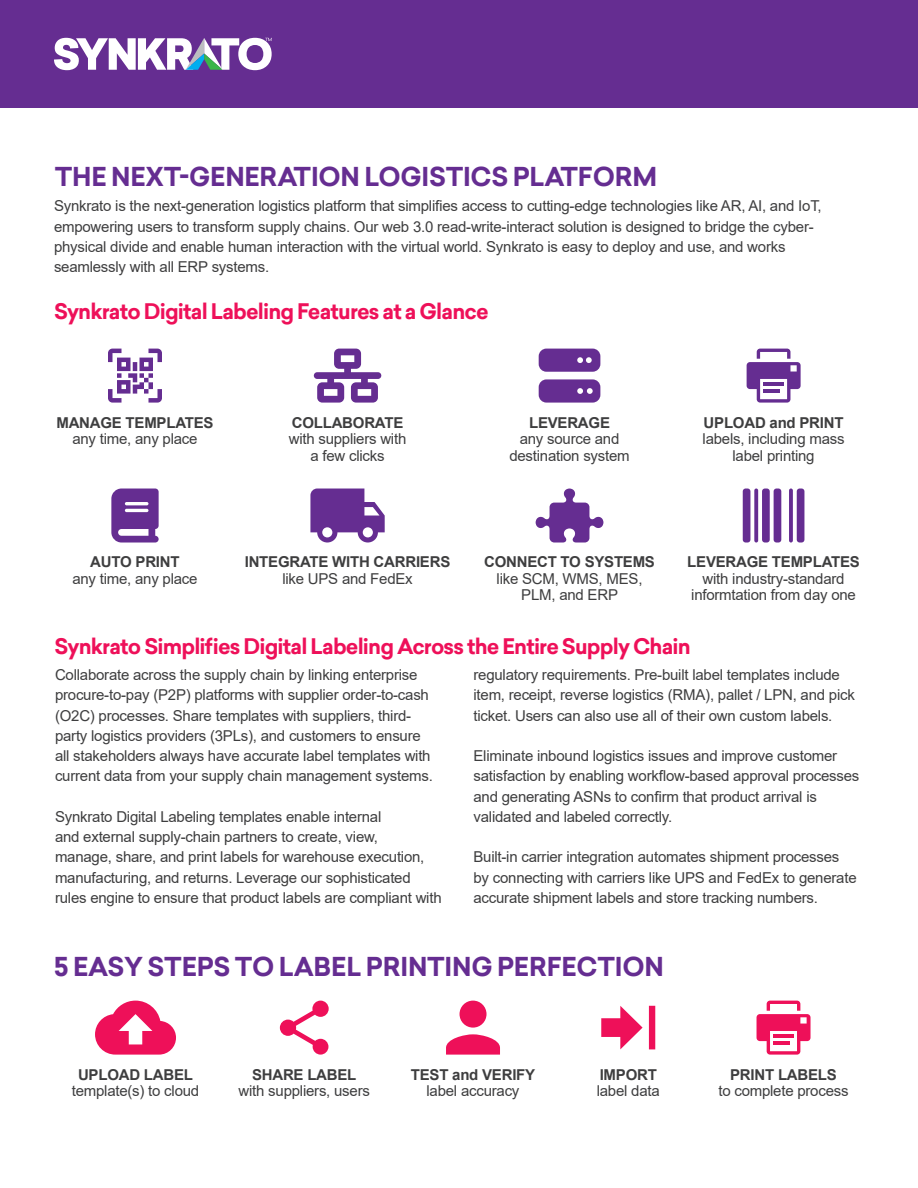
<style>
.page{position:relative;width:918px;height:1188px;background:#fff}
.page>*{position:absolute;margin:0;border:0;box-sizing:border-box;transform-origin:0 0}
.t1{font:700 25.5px "Sailec";letter-spacing:-.01em;color:#652d91}
.sub_title{font:700 21px "Sailec";letter-spacing:-.04em;color:#ee1059}
.Body_text{font:15px/20.2px "Arial";letter-spacing:-.015em;color:#3e3e3f}
.Body_text-2{font:700 15px "Arial";letter-spacing:-.015em;color:#3e3e3f}
</style>
<div class="page">
<div style="left:0;top:0;width:918px;height:108px;background:#652d91"></div>
<svg style="left:54px;top:38px;width:218px;height:32px"></svg>
<svg style="left:280px;top:1001px;width:49px;height:54px"></svg>
<svg style="left:95px;top:1001px;width:81px;height:54px"></svg>
<svg style="left:446px;top:1001px;width:54px;height:54px"></svg>
<svg style="left:601px;top:1006px;width:54px;height:43px"></svg>
<svg style="left:757px;top:1001px;width:54px;height:54px"></svg>
<svg style="left:747px;top:349px;width:54px;height:54px"></svg>
<svg style="left:743px;top:489px;width:61px;height:54px"></svg>
<svg style="left:108px;top:349px;width:54px;height:54px"></svg>
<svg style="left:111px;top:489px;width:48px;height:54px;background:#8254a5"></svg>
<svg style="left:310px;top:489px;width:75px;height:54px"></svg>
<svg style="left:314px;top:349px;width:67px;height:54px"></svg>
<svg style="left:536px;top:489px;width:67px;height:54px"></svg>
<svg style="left:539px;top:349px;width:61px;height:54px"></svg>
<p class="t1" style="left:55px;top:159px;width:604px">THE NEXT-GENERATION LOGISTICS PLATFORM</p>
<p class="Body_text" style="left:54px;top:196px;width:769px">Synkrato is the next-generation logistics platform that simplifies access to cutting-edge technologies like AR, AI, and IoT, empowering users to transform supply chains. Our web 3.0 read-write-interact solution is designed to bridge the cyber&shy;physical divide and enable human interaction with the virtual world. Synkrato is easy to deploy and use, and works seamlessly with all ERP systems.</p>
<p class="sub_title" style="left:54px;top:297px;width:436px">Synkrato Digital Labeling Features at a Glance</p>
<p class="Body_text-2" style="left:56px;top:412px;width:159px">MANAGE TEMPLATES</p>
<p class="Body_text" style="left:72px;top:429px;width:127px">any time, any place</p>
<p class="Body_text-2" style="left:292px;top:412px;width:113px">COLLABORATE</p>
<p class="Body_text" style="left:289px;top:430px;width:119px;line-height:16.5px;text-align:center">with suppliers with a few clicks</p>
<p class="Body_text-2" style="left:529px;top:412px;width:82px">LEVERAGE</p>
<p class="Body_text" style="left:509px;top:430px;width:122px;line-height:16.5px;text-align:center">any source and destination system</p>
<p class="Body_text-2" style="left:704px;top:412px;width:141px">UPLOAD and PRINT</p>
<p class="Body_text" style="left:703px;top:430px;width:143px;line-height:16.5px;text-align:center">labels, including mass label printing</p>
<p class="Body_text-2" style="left:90px;top:552px;width:91px">AUTO PRINT</p>
<p class="Body_text" style="left:72px;top:569px;width:127px">any time, any place</p>
<p class="Body_text-2" style="left:245px;top:552px;width:207px">INTEGRATE WITH CARRIERS</p>
<p class="Body_text" style="left:282px;top:569px;width:132px">like UPS and FedEx</p>
<p class="Body_text-2" style="left:484px;top:552px;width:172px">CONNECT TO SYSTEMS</p>
<p class="Body_text" style="left:497px;top:570px;width:147px;line-height:16.5px;text-align:center">like SCM, WMS, MES,<br>PLM, and ERP</p>
<p class="Body_text-2" style="left:687px;top:552px;width:174px">LEVERAGE TEMPLATES</p>
<p class="Body_text" style="left:691px;top:570px;width:166px;line-height:16.5px;text-align:center">with industry-standard informtation from day one</p>
<p class="sub_title" style="left:55px;top:631px;width:638px">Synkrato Simplifies Digital Labeling Across the Entire Supply Chain</p>
<p class="Body_text" style="left:55px;top:665px;width:379px">Collaborate across the supply chain by linking enterprise procure-to-pay (P2P) platforms with supplier order-to-cash (O2C) processes. Share templates with suppliers, third&shy;party logistics providers (3PLs), and customers to ensure all stakeholders always have accurate label templates with current data from your supply chain management systems.</p>
<p class="Body_text" style="left:55px;top:806px;width:388px">Synkrato Digital Labeling templates enable internal<br>and external supply-chain partners to create, view,<br>manage, share, and print labels for warehouse execution, manufacturing, and returns. Leverage our sophisticated rules engine to ensure that product labels are compliant with</p>
<p class="Body_text" style="left:474px;top:665px;width:383px">regulatory requirements. Pre-built label templates include item, receipt, reverse logistics (RMA), pallet / LPN, and pick ticket. Users can also use all of their own custom labels.</p>
<p class="Body_text" style="left:474px;top:746px;width:387px">Eliminate inbound logistics issues and improve customer satisfaction by enabling workflow-based approval processes and generating ASNs to confirm that product arrival is validated and labeled correctly.</p>
<p class="Body_text" style="left:474px;top:847px;width:385px">Built-in carrier integration automates shipment processes by connecting with carriers like UPS and FedEx to generate accurate shipment labels and store tracking numbers.</p>
<p class="t1" style="left:54px;top:948px;width:611px">5 EASY STEPS TO LABEL PRINTING PERFECTION</p>
<p class="Body_text-2" style="left:78px;top:1064px;width:117px">UPLOAD LABEL</p>
<p class="Body_text" style="left:72px;top:1081px;width:129px">template(s) to cloud</p>
<p class="Body_text-2" style="left:252px;top:1064px;width:106px">SHARE LABEL</p>
<p class="Body_text" style="left:239px;top:1081px;width:133px">with suppliers, users</p>
<p class="Body_text-2" style="left:411px;top:1064px;width:126px">TEST and VERIFY</p>
<p class="Body_text" style="left:427px;top:1081px;width:94px">label accuracy</p>
<p class="Body_text-2" style="left:600px;top:1064px;width:59px">IMPORT</p>
<p class="Body_text" style="left:597px;top:1081px;width:65px">label data</p>
<p class="Body_text-2" style="left:730px;top:1064px;width:108px">PRINT LABELS</p>
<p class="Body_text" style="left:718px;top:1081px;width:132px">to complete process</p>
</div>
